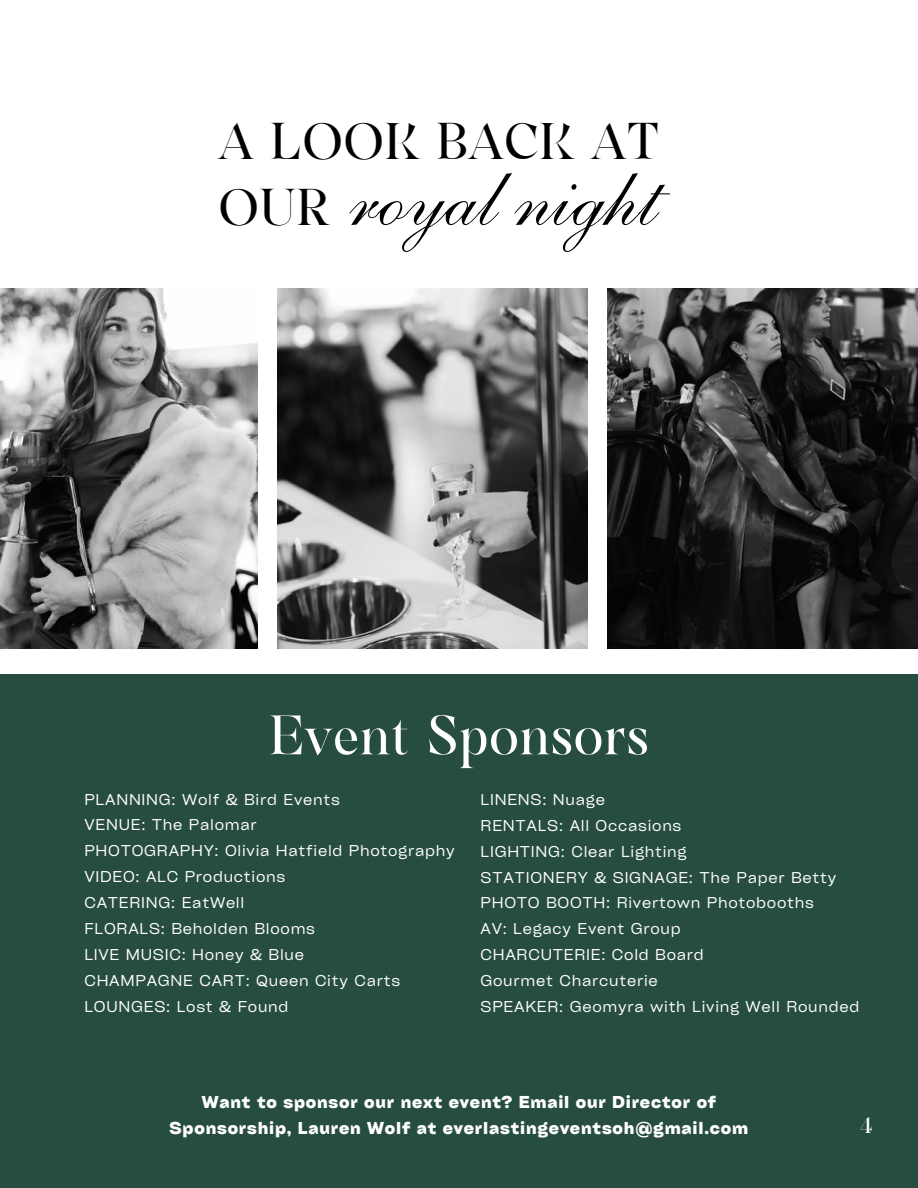
<style>
.page{position:relative;width:918px;height:1188px;background:#fff}
.page>*{position:absolute;margin:0;border:0;box-sizing:border-box;transform-origin:0 0}
.t1{font:86.25px "Anastasia Script";color:#000}
.t2{font:51.15px "Dawnora TH";color:#fff}
.t3{font:47.25px/65.2px "Dawnora TH";color:#000}
.t4{font:21px "Dawnora TH";color:#fff}
.t5{font:700 16.5px/25.8px "Cy Grotesk Key";letter-spacing:.05em;color:#fff;text-align:center}
.t6{font:15px "Cy Grotesk Key";letter-spacing:.05em;color:#fff}
</style>
<div class="page">
<img style="left:608px;top:288px;width:310px;height:360px">
<img style="left:277px;top:288px;width:311px;height:360px">
<img style="left:0;top:288px;width:257px;height:360px">
<div style="left:0;top:675px;width:918px;height:513px;background:#274d42"></div>
<p class="t3" style="left:218px;top:111px;width:443px">A LOOK BACK AT<br>OUR</p>
<p class="t1" style="left:335px;top:173px;width:310px">royal night</p>
<p class="t2" style="left:269px;top:701px;width:382px">Event Sponsors</p>
<p class="t6" style="left:84px;top:790px;width:257px">PLANNING: Wolf &amp; Bird Events</p>
<p class="t6" style="left:84px;top:815px;width:174px">VENUE: The Palomar</p>
<p class="t6" style="left:84px;top:841px;width:372px">PHOTOGRAPHY: Olivia Hatfield Photography</p>
<p class="t6" style="left:84px;top:867px;width:202px">VIDEO: ALC Productions</p>
<p class="t6" style="left:84px;top:893px;width:161px">CATERING: EatWell</p>
<p class="t6" style="left:84px;top:919px;width:232px">FLORALS: Beholden Blooms</p>
<p class="t6" style="left:84px;top:945px;width:221px">LIVE MUSIC: Honey &amp; Blue</p>
<p class="t6" style="left:84px;top:971px;width:317px">CHAMPAGNE CART: Queen City Carts</p>
<p class="t6" style="left:84px;top:997px;width:206px">LOUNGES: Lost &amp; Found</p>
<p class="t6" style="left:481px;top:790px;width:126px">LINENS: Nuage</p>
<p class="t6" style="left:481px;top:816px;width:202px">RENTALS: All Occasions</p>
<p class="t6" style="left:481px;top:842px;width:207px">LIGHTING: Clear Lighting</p>
<p class="t6" style="left:481px;top:868px;width:357px">STATIONERY &amp; SIGNAGE: The Paper Betty</p>
<p class="t6" style="left:481px;top:893px;width:335px">PHOTO BOOTH: Rivertown Photobooths</p>
<p class="t6" style="left:481px;top:919px;width:202px">AV: Legacy Event Group</p>
<p class="t6" style="left:481px;top:945px;width:225px">CHARCUTERIE: Cold Board</p>
<p class="t6" style="left:481px;top:971px;width:179px">Gourmet Charcuterie</p>
<p class="t6" style="left:481px;top:997px;width:380px">SPEAKER: Geomyra with Living Well Rounded</p>
<p class="t5" style="left:170px;top:1088px;width:580px">Want to sponsor our next event? Email our Director of<br>Sponsorship, Lauren Wolf at everlastingeventsoh@gmail.com</p>
<p class="t4" style="left:860px;top:1111px;width:14px">4</p>
</div>
